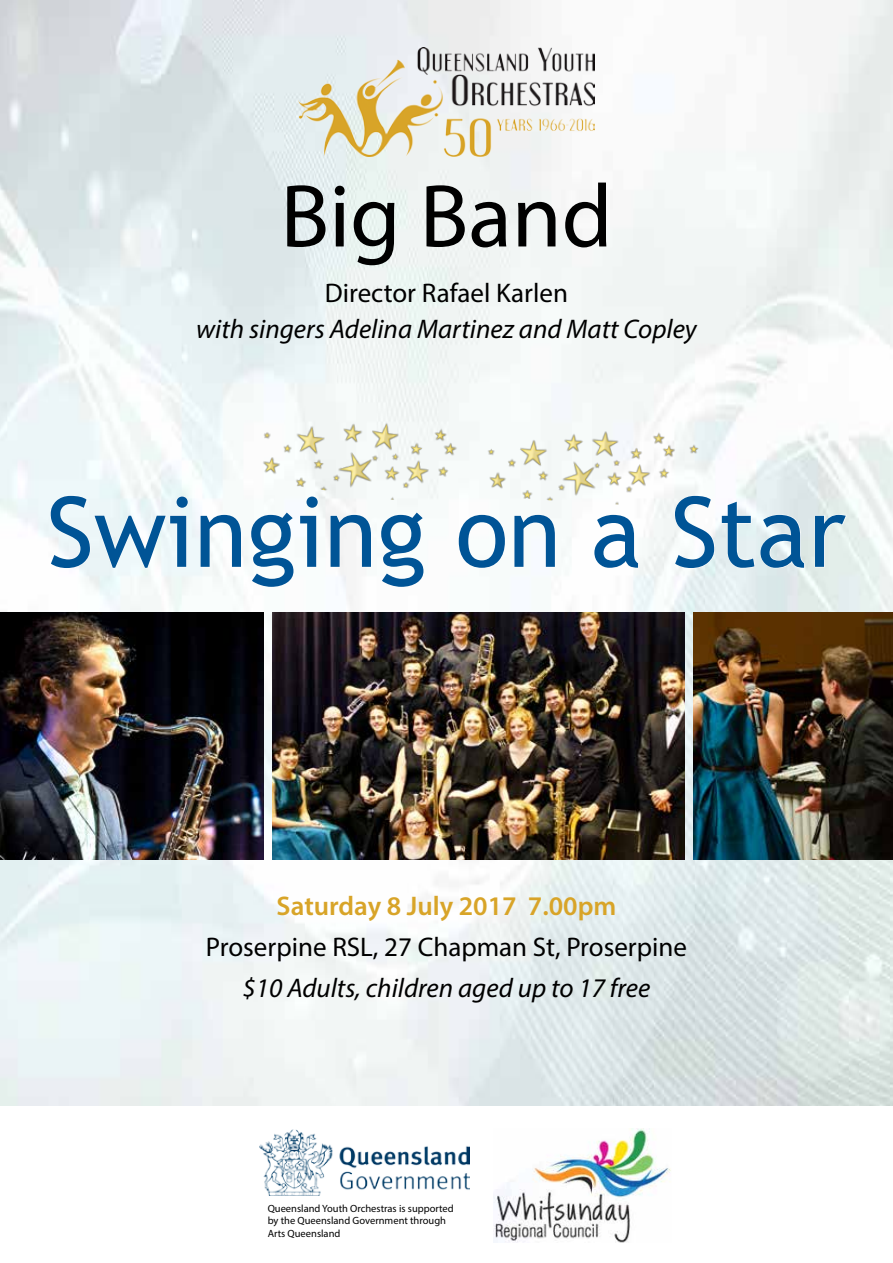
<style>
.page{position:relative;width:893px;height:1263px;background:#fff}
.page>*{position:absolute;margin:0;border:0;box-sizing:border-box;transform-origin:0 0}
.t1{font:97.5px "Trebuchet MS";color:#005496}
.t2{font:90px "Myriad Pro";color:#000}
.t3{font:italic 27px "Myriad Pro";color:#000}
.t4{font:27px "Myriad Pro";color:#000}
.t5{font:600 27px "Myriad Pro";color:#d8a428}
.t6{font:10.5px/12.6px "Myriad Pro";color:#000}
</style>
<div class="page">
<img style="left:0;top:0;width:893px;height:1106px">
<img style="left:0;top:612px;width:264px;height:247px">
<img style="left:298px;top:47px;width:297px;height:110px">
<img style="left:272px;top:612px;width:413px;height:247px">
<img style="left:693px;top:612px;width:200px;height:247px">
<img style="left:260px;top:1130px;width:210px;height:65px">
<img style="left:254px;top:398px;width:215px;height:111px">
<svg style="left:50px;top:495px;width:138px;height:74px"></svg>
<svg style="left:200px;top:514px;width:42px;height:54px"></svg>
<svg style="left:250px;top:496px;width:68px;height:92px"></svg>
<div style="left:330px;top:514px;width:42px;height:54px;background:#f5f5f5"></div>
<svg style="left:381px;top:512px;width:43px;height:76px"></svg>
<svg style="left:458px;top:514px;width:48px;height:54px"></svg>
<svg style="left:514px;top:514px;width:42px;height:54px"></svg>
<svg style="left:594px;top:514px;width:45px;height:54px"></svg>
<svg style="left:674px;top:510px;width:41px;height:59px"></svg>
<svg style="left:721px;top:501px;width:84px;height:67px"></svg>
<svg style="left:814px;top:514px;width:33px;height:54px;background:#e4eeeb"></svg>
<img style="left:482px;top:415px;width:234px;height:95px">
<img style="left:494px;top:1129px;width:177px;height:114px">
<h2 class="t2" style="left:280px;top:161px;width:334px">Big Band</h2>
<h3 class="t4" style="left:325px;top:276px;width:245px">Director Rafael Karlen</h3>
<h3 class="t3" style="left:196px;top:313px;width:502px">with singers Adelina Martinez and Matt Copley</h3>
<h1 class="t1" style="left:47px;top:471px;width:800px">Swinging on a Star</h1>
<h3 class="t5" style="left:277px;top:889px;width:341px">Saturday 8 July 2017 7.00pm</h3>
<h3 class="t4" style="left:206px;top:930px;width:483px">Proserpine RSL, 27 Chapman St, Proserpine</h3>
<h3 class="t3" style="left:243px;top:971px;width:409px">$10 Adults, children aged up to 17 free</h3>
<p class="t6" style="left:268px;top:1202px;width:188px">Queensland Youth Orchestras is supported by the Queensland Government through<br>Arts Queensland</p>
</div>
